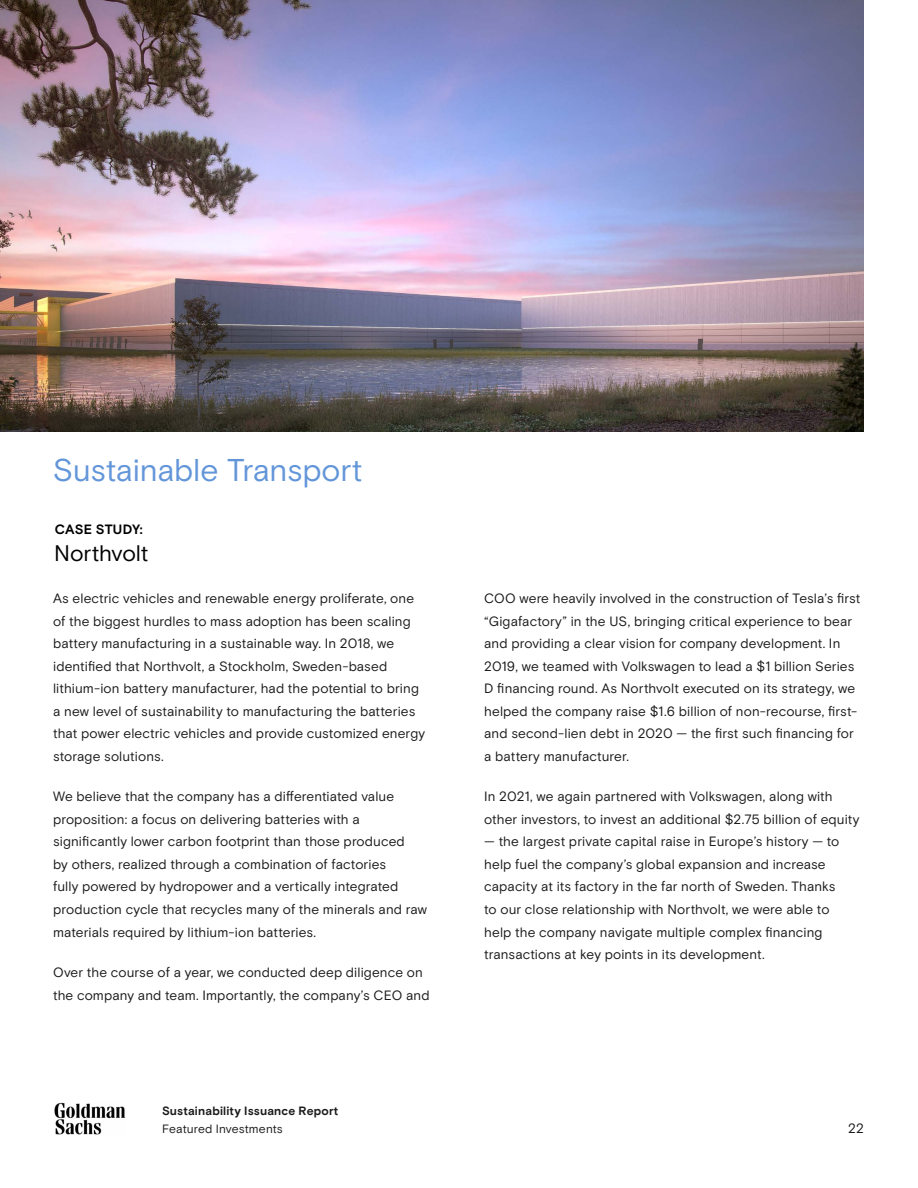
<style>
.page{position:relative;width:918px;height:1188px;background:#fff}
.page>*{position:absolute;margin:0;border:0;box-sizing:border-box;transform-origin:0 0}
.t1{font:31.5px "Basis Grotesque Pro";letter-spacing:-.01em;color:#6396d9}
.t2{font:22.5px "Basis Grotesque Pro";letter-spacing:-.005em;color:#000}
.t3{font:13.5px/22.5px "Basis Grotesque Pro";letter-spacing:.01em;color:#1a1a1a}
.t4{font:700 13.5px "Basis Grotesque Pro";letter-spacing:.015em;color:#000}
.t5{font:700 12px "Basis Grotesque Pro";letter-spacing:.015em;color:#1a1a1a}
.t6{font:12px "Basis Grotesque Pro";letter-spacing:.005em;color:#1a1a1a}
</style>
<div class="page">
<img style="left:0;top:0;width:864px;height:432px">
<img style="left:54px;top:1103px;width:71px;height:32px">
<h1 class="t1" style="left:53px;top:452px;width:311px">Sustainable Transport</h1>
<p class="t4" style="left:55px;top:521px;width:90px">CASE STUDY:</p>
<h2 class="t2" style="left:54px;top:540px;width:96px">Northvolt</h2>
<p class="t3" style="left:53px;top:588px;width:374px">As electric vehicles and renewable energy proliferate, one of the biggest hurdles to mass adoption has been scaling battery manufacturing in a sustainable way. In 2018, we identified that Northvolt, a Stockholm, Sweden-based lithium-ion battery manufacturer, had the potential to bring a new level of sustainability to manufacturing the batteries that power electric vehicles and provide customized energy storage solutions.</p>
<p class="t3" style="left:53px;top:786px;width:376px">We believe that the company has a differentiated value proposition: a focus on delivering batteries with a significantly lower carbon footprint than those produced<br>by others, realized through a combination of factories<br>fully powered by hydropower and a vertically integrated production cycle that recycles many of the minerals and raw materials required by lithium-ion batteries.</p>
<p class="t3" style="left:53px;top:961px;width:378px">Over the course of a year, we conducted deep diligence on the company and team. Importantly, the company’s CEO and</p>
<p class="t5" style="left:162px;top:1104px;width:178px">Sustainability Issuance Report</p>
<p class="t6" style="left:162px;top:1122px;width:122px">Featured Investments</p>
<p class="t3" style="left:484px;top:588px;width:378px">COO were heavily involved in the construction of Tesla’s first “Gigafactory” in the US, bringing critical experience to bear and providing a clear vision for company development. In 2019, we teamed with Volkswagen to lead a $1 billion Series D financing round. As Northvolt executed on its strategy, we helped the company raise $1.6 billion of non-recourse, first&shy;and second-lien debt in 2020 — the first such financing for a battery manufacturer.</p>
<p class="t3" style="left:484px;top:786px;width:377px">In 2021, we again partnered with Volkswagen, along with other investors, to invest an additional $2.75 billion of equity</p>
<p class="t3" style="left:484px;top:831px;width:357px">— the largest private capital raise in Europe’s history — to help fuel the company’s global expansion and increase capacity at its factory in the far north of Sweden. Thanks to our close relationship with Northvolt, we were able to help the company navigate multiple complex financing transactions at key points in its development.</p>
<p class="t3" style="left:848px;top:1118px;width:17px">22</p>
</div>
